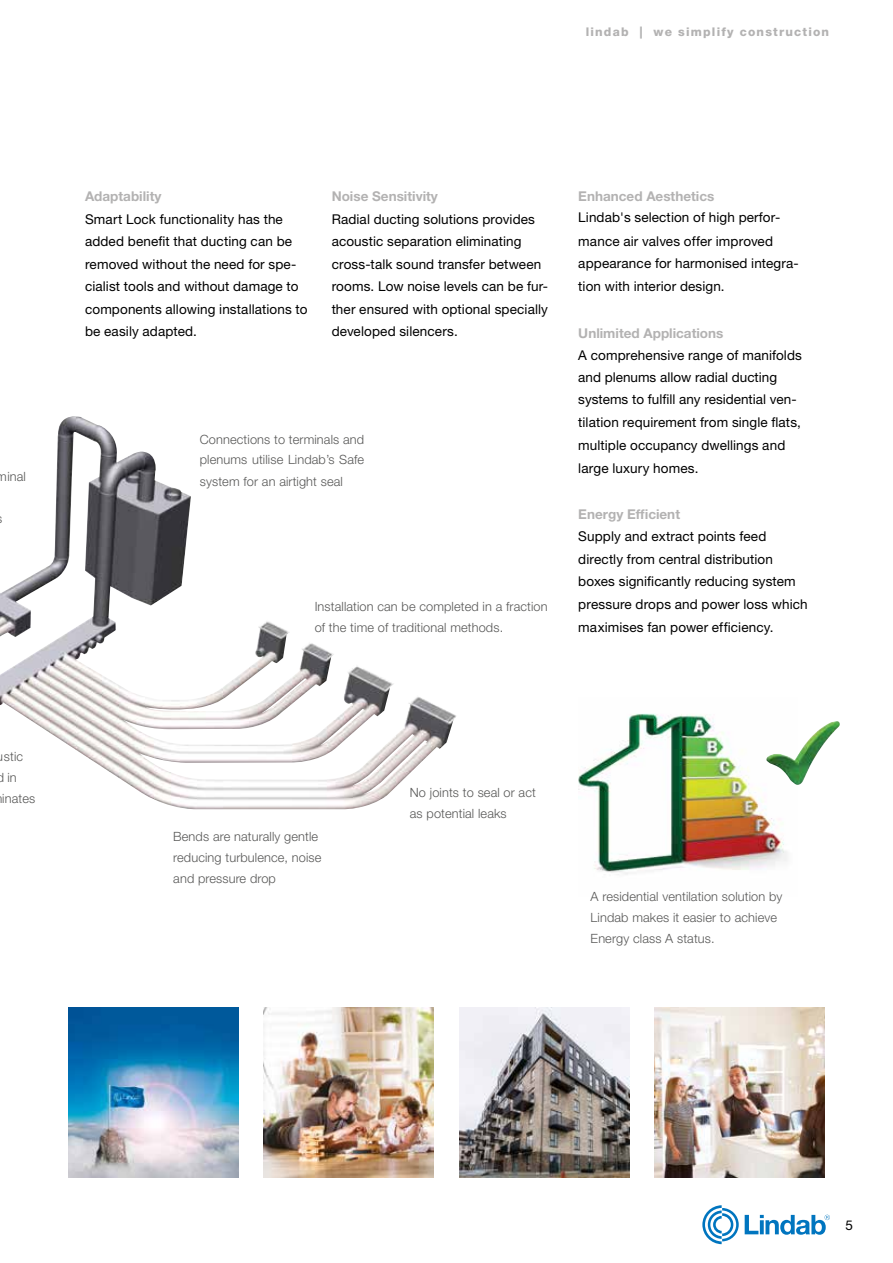
<style>
.page{position:relative;width:893px;height:1263px;background:#fff}
.page>*{position:absolute;margin:0;border:0;box-sizing:border-box;transform-origin:0 0}
.t1{font:13.5px/22.5px "Helvetica Neue LT Pro";letter-spacing:.01em;color:#000}
.t2{font:700 13.5px "Helvetica Neue LT Pro";color:#b3b2b2}
.t3{font:300 12.75px/21px "Helvetica Neue LT Pro";letter-spacing:.01em;color:#575756}
.t4{font:800 12px "Helvetica Neue LT Pro";letter-spacing:.1em;color:#b3b2b2}
</style>
<div class="page">
<svg style="left:745px;top:1215px;width:85px;height:20px"></svg>
<svg style="left:702px;top:1205px;width:37px;height:39px"></svg>
<img style="left:0;top:416px;width:456px;height:393px">
<img style="left:655px;top:1007px;width:170px;height:171px">
<img style="left:459px;top:1007px;width:170px;height:171px">
<img style="left:264px;top:1007px;width:170px;height:171px">
<img style="left:68px;top:1007px;width:170px;height:171px">
<img style="left:578px;top:713px;width:209px;height:162px">
<img style="left:765px;top:721px;width:75px;height:64px">
<p class="t4" style="left:586px;top:25px;width:245px">lindab | we simplify construction</p>
<p class="t3" style="left:-3px;top:466px;width:31px">minal</p>
<p class="t3" style="left:-3px;top:745px;width:28px">ustic</p>
<p class="t3" style="left:7px;top:766px;width:11px">in</p>
<p class="t3" style="left:2px;top:787px;width:34px">inates</p>
<p class="t2" style="left:85px;top:188px;width:78px">Adaptability</p>
<p class="t1" style="left:85px;top:207px;width:224px">Smart Lock functionality has the added benefit that ducting can be removed without the need for spe&shy;cialist tools and without damage to components allowing installations to be easily adapted.</p>
<p class="t2" style="left:332px;top:188px;width:108px">Noise Sensitivity</p>
<p class="t1" style="left:332px;top:207px;width:218px">Radial ducting solutions provides acoustic separation eliminating cross-talk sound transfer between rooms. Low noise levels can be fur&shy;ther ensured with optional specially developed silencers.</p>
<p class="t3" style="left:200px;top:429px;width:166px;line-height:20.1px">Connections to terminals and plenums utilise Lindab’s Safe</p>
<p class="t3" style="left:200px;top:471px;width:145px">system for an airtight seal</p>
<p class="t3" style="left:315px;top:595px;width:235px">Installation can be completed in a fraction of the time of traditional methods.</p>
<p class="t2" style="left:578px;top:188px;width:137px">Enhanced Aesthetics</p>
<p class="t1" style="left:578px;top:206px;width:222px;line-height:23px">Lindab's selection of high perfor&shy;mance air valves offer improved appearance for harmonised integra&shy;tion with interior design.</p>
<p class="t2" style="left:578px;top:324px;width:147px">Unlimited Applications</p>
<p class="t1" style="left:578px;top:344px;width:225px;line-height:22px">A comprehensive range of manifolds and plenums allow radial ducting systems to fulfill any residential ven-</p>
<p class="t1" style="left:578px;top:411px;width:224px">tilation requirement from single flats, multiple occupancy dwellings and large luxury homes.</p>
<p class="t2" style="left:578px;top:506px;width:103px">Energy Efficient</p>
<p class="t1" style="left:578px;top:525px;width:231px">Supply and extract points feed directly from central distribution boxes significantly reducing system pressure drops and power loss which maximises fan power efficiency.</p>
<p class="t3" style="left:173px;top:826px;width:150px">Bends are naturally gentle reducing turbulence, noise and pressure drop</p>
<p class="t3" style="left:410px;top:782px;width:127px">No joints to seal or act as potential leaks</p>
<p class="t3" style="left:591px;top:886px;width:193px">A residential ventilation solution by<br>Lindab makes it easier to achieve<br>Energy class A status.</p>
<p class="t1" style="left:845px;top:1214px;width:9px">5</p>
</div>
